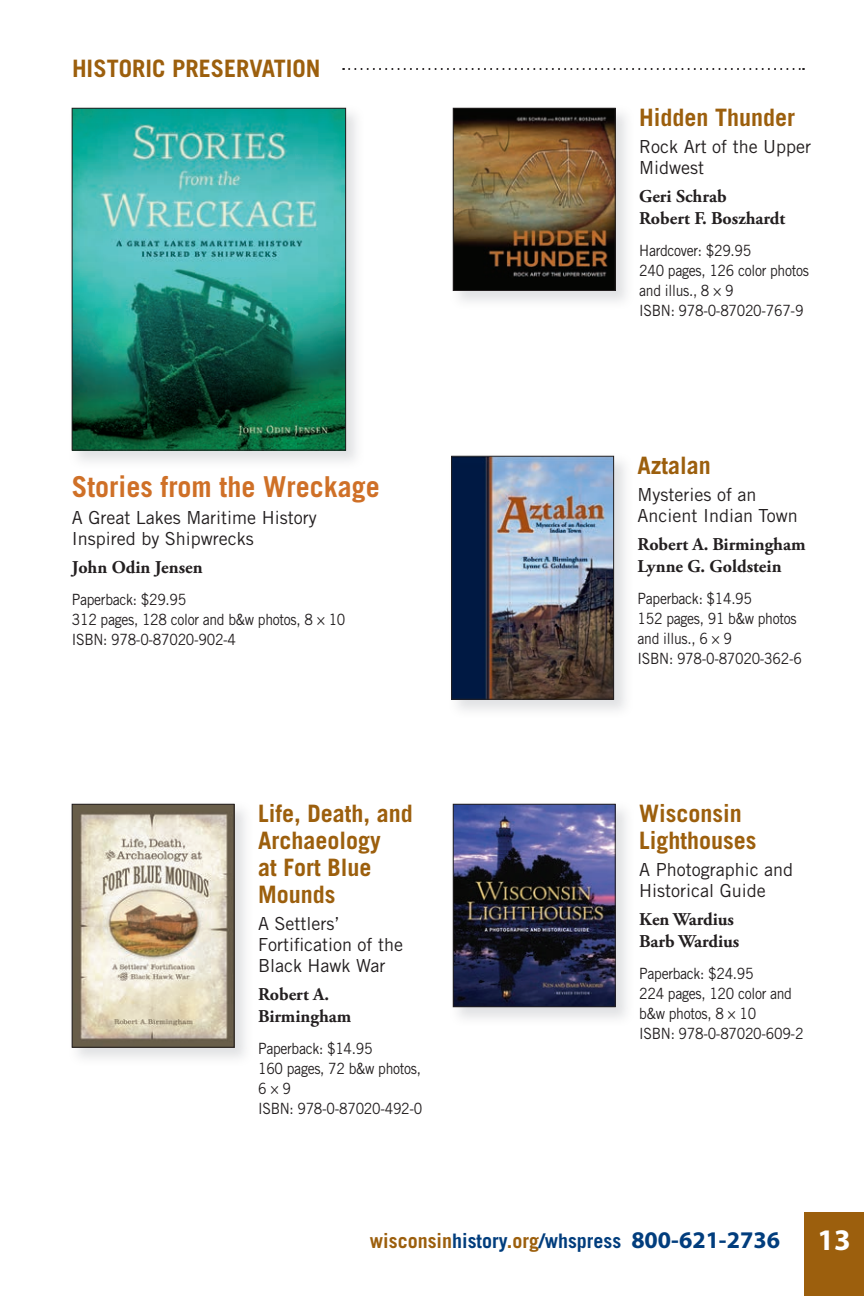
<style>
.page{position:relative;width:864px;height:1296px;background:#fff}
.page>*{position:absolute;margin:0;border:0;box-sizing:border-box;transform-origin:0 0}
.t1{font:700 28.8px "Trade Gothic LT Std";color:#cf7027}
.t2{font:700 24px/27px "Trade Gothic LT Std";color:#9c5f0d}
.t3{font:700 20px "Trade Gothic LT Std";color:#013d7d}
.t4{font:18px/21px "Trade Gothic LT Std";color:#231f20}
.t5{font:700 18px/22px "Adobe Garamond Pro";color:#231f20}
.t6{font:15.6px/20px "Trade Gothic LT Std";letter-spacing:-.02em;color:#231f20;scale:.9 1}
.s1{color:#9c5f0d}
.s2{font-family:"Myriad Pro";font-size:24px}
.s3{font-family:"Myriad Pro";font-size:30px;color:#fff}
</style>
<div class="page">
<div style="left:804px;top:1212px;width:60px;height:84px;background:#9c5f0d"></div>
<svg style="left:343px;top:68px;width:461px;height:2px"></svg>
<img style="left:455px;top:110px;width:159px;height:179px">
<div style="left:453px;top:108px;width:163px;height:183px;border:1px solid #231f20"></div>
<img style="left:451px;top:455px;width:174px;height:256px">
<img style="left:453px;top:458px;width:159px;height:240px">
<div style="left:451px;top:456px;width:163px;height:244px;border:1px solid #231f20"></div>
<img style="left:71px;top:803px;width:174px;height:256px">
<img style="left:74px;top:806px;width:158px;height:240px">
<div style="left:72px;top:804px;width:162px;height:244px;border:1px solid #231f20"></div>
<img style="left:455px;top:806px;width:159px;height:199px">
<div style="left:453px;top:804px;width:163px;height:203px;border:1px solid #231f20"></div>
<img style="left:71px;top:107px;width:285px;height:355px">
<img style="left:74px;top:110px;width:270px;height:338px">
<div style="left:72px;top:108px;width:274px;height:342px;border:1px solid #231f20"></div>
<h2 class="t2" style="left:72px;top:55px;width:250px">HISTORIC PRESERVATION</h2>
<h1 class="t1" style="left:72px;top:469px;width:309px">Stories from the Wreckage</h1>
<p class="t4" style="left:72px;top:507px;width:246px">A Great Lakes Maritime History<br>Inspired by Shipwrecks</p>
<p class="t5" style="left:72px;top:557px;width:132px">John Odin Jensen</p>
<p class="t6" style="left:72px;top:589px;width:306px">Paperback: $29.95<br>312 pages, 128 color and b&amp;w photos, 8 × 10<br>ISBN: 978-0-87020-902-4</p>
<h2 class="t2" style="left:258px;top:799px;width:156px">Life, Death, and<br>Archaeology<br>at Fort Blue<br>Mounds</h2>
<p class="t4" style="left:258px;top:912px;width:146px">A Settlers’<br>Fortification of the<br>Black Hawk War</p>
<p class="t5" style="left:258px;top:983px;width:95px">Robert A.<br>Birmingham</p>
<p class="t6" style="left:258px;top:1038px;width:184px">Paperback: $14.95<br>160 pages, 72 b&amp;w photos,<br>6 × 9<br>ISBN: 978-0-87020-492-0</p>
<h2 class="t2" style="left:639px;top:103px;width:157px">Hidden Thunder</h2>
<p class="t4" style="left:639px;top:135px;width:173px">Rock Art of the Upper<br>Midwest</p>
<p class="t5" style="left:639px;top:185px;width:148px">Geri Schrab<br>Robert F. Boszhardt</p>
<p class="t6" style="left:639px;top:240px;width:190px">Hardcover: $29.95<br>240 pages, 126 color photos and illus., 8 × 9<br>ISBN: 978-0-87020-767-9</p>
<h2 class="t2" style="left:638px;top:451px;width:75px">Aztalan</h2>
<p class="t4" style="left:638px;top:483px;width:162px">Mysteries of an<br>Ancient Indian Town</p>
<p class="t5" style="left:638px;top:533px;width:169px">Robert A. Birmingham<br>Lynne G. Goldstein</p>
<p class="t6" style="left:638px;top:588px;width:184px">Paperback: $14.95<br>152 pages, 91 b&amp;w photos and illus., 6 × 9<br>ISBN: 978-0-87020-362-6</p>
<h2 class="t2" style="left:639px;top:799px;width:119px">Wisconsin<br>Lighthouses</h2>
<p class="t4" style="left:639px;top:858px;width:156px">A Photographic and<br>Historical Guide</p>
<p class="t5" style="left:639px;top:908px;width:102px">Ken Wardius<br>Barb Wardius</p>
<p class="t6" style="left:639px;top:963px;width:184px">Paperback: $24.95<br>224 pages, 120 color and b&amp;w photos, 8 × 10<br>ISBN: 978-0-87020-609-2</p>
<p class="t3" style="left:370px;top:1228px;width:482px"><span class="s1">wisconsin</span>history<span class="s1">.org</span>/whspress <span class="s2">800-621-2736</span> <span class="s3">13</span></p>
</div>
